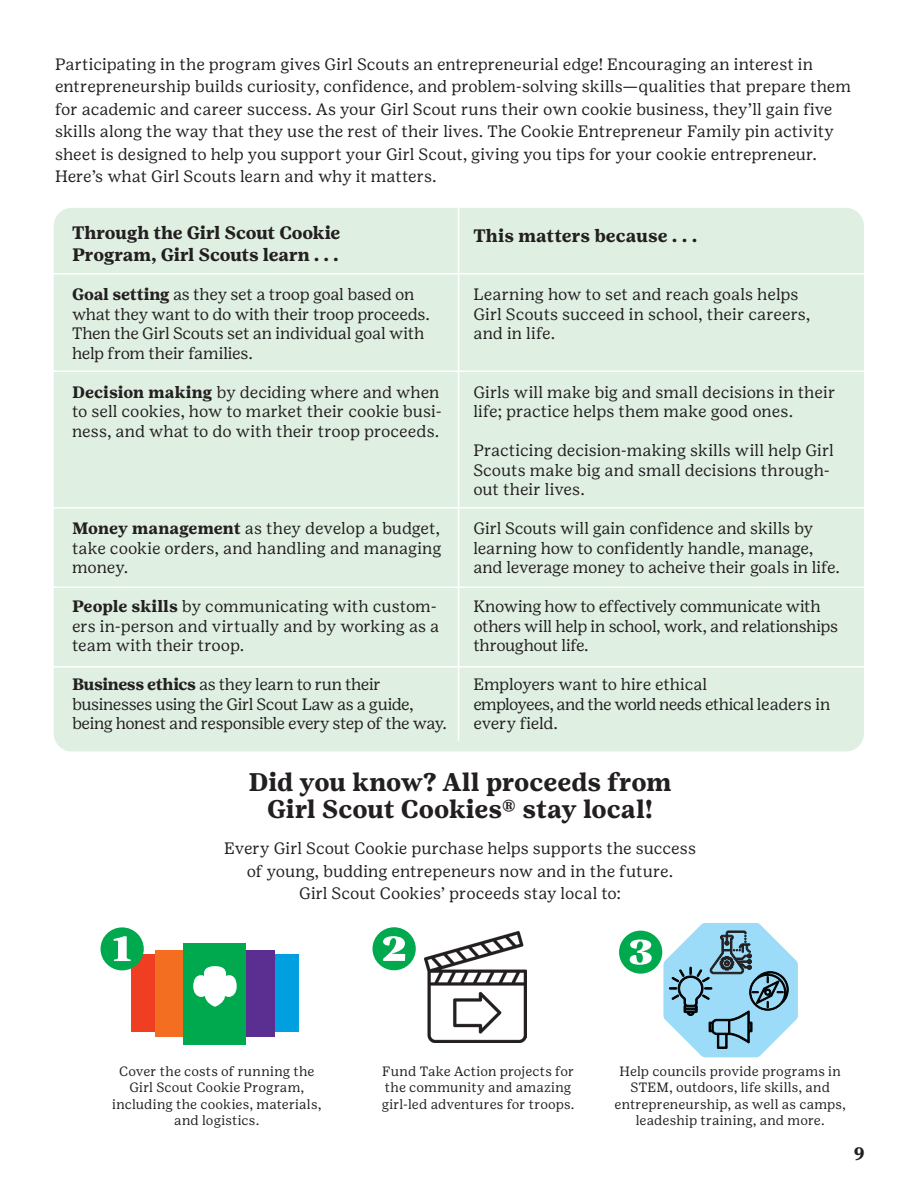
<style>
.page{position:relative;width:918px;height:1188px;background:#fff}
.page>*{position:absolute;margin:0;border:0;box-sizing:border-box;transform-origin:0 0}
.t1{font:700 58.2px "Girl Scout Text";color:#00a84e}
.t2{font:700 25.5px "Girl Scout Text";letter-spacing:-.01em;color:#231f20}
.t3{font:700 18px/21.6px "Girl Scout Text";letter-spacing:-.01em;color:#231f20}
.BODY{font:16.5px/19.5px "Girl Scout Text";letter-spacing:-.01em;color:#231f20}
.BODY-2{font:16.5px/19.5px "Girl Scout Text";letter-spacing:-.03em;color:#231f20}
.t4{font:13.5px/16.5px "Girl Scout Text";letter-spacing:.005em;color:#231f20;text-align:center}
.s1{font-weight:700}
</style>
<div class="page">
<div style="left:54px;top:208px;width:810px;height:543px;background:#dfefe2;border-radius:18px"></div>
<hr style="left:46px;top:273px;width:832px;height:1px;background:#fff">
<hr style="left:46px;top:370px;width:832px;height:2px;background:#fff">
<hr style="left:46px;top:507px;width:832px;height:1px;background:#fff">
<hr style="left:46px;top:586px;width:832px;height:2px;background:#fff">
<hr style="left:458px;top:206px;width:1px;height:535px;background:#fff">
<hr style="left:47px;top:666px;width:831px;height:2px;background:#fff">
<div style="left:250px;top:954px;width:48px;height:78px;background:#009fdf"></div>
<div style="left:132px;top:954px;width:48px;height:78px;background:#ef3e22"></div>
<div style="left:221px;top:950px;width:54px;height:87px;background:#5b2e91"></div>
<div style="left:155px;top:950px;width:54px;height:87px;background:#f36e21"></div>
<div style="left:184px;top:943px;width:62px;height:101px;background:#00a84e"></div>
<svg style="left:193px;top:966px;width:44px;height:41px"></svg>
<div style="left:103px;top:929px;width:39px;height:39px;background:#fff;border-radius:50%"></div>
<img style="left:425px;top:932px;width:101px;height:110px">
<svg style="left:663px;top:923px;width:135px;height:134px"></svg>
<p class="BODY" style="left:55px;top:53px;width:798px;line-height:22.5px">Participating in the program gives Girl Scouts an entrepreneurial edge! Encouraging an interest in entrepreneurship builds curiosity, confidence, and problem-solving skills—qualities that prepare them for academic and career success. As your Girl Scout runs their own cookie business, they’ll gain five skills along the way that they use the rest of their lives. The Cookie Entrepreneur Family pin activity sheet is designed to help you support your Girl Scout, giving you tips for your cookie entrepreneur.<br>Here’s what Girl Scouts learn and why it matters.</p>
<p class="t3" style="left:72px;top:222px;width:270px">Through the Girl Scout Cookie<br>Program, Girl Scouts learn . . .</p>
<p class="BODY" style="left:72px;top:285px;width:359px"><span class="s1">Goal setting</span> as they set a troop goal based on what they want to do with their troop proceeds.<br>Then the Girl Scouts set an individual goal with help from their families.</p>
<p class="BODY" style="left:72px;top:382px;width:372px"><span class="s1">Decision making</span> by deciding where and when to sell cookies, how to market their cookie busi&shy;ness, and what to do with their troop proceeds.</p>
<p class="BODY" style="left:72px;top:519px;width:371px;text-align:justify"><span class="s1">Money management</span> as they develop a budget, take cookie orders, and handling and managing money.</p>
<p class="BODY" style="left:72px;top:597px;width:369px"><span class="s1">People skills</span> by communicating with custom&shy;ers in-person and virtually and by working as a team with their troop.</p>
<p class="BODY-2" style="left:72px;top:675px;width:376px"><span class="s1">Business ethics</span> as they learn to run their businesses using the Girl Scout Law as a guide, being honest and responsible every step of the way.</p>
<p class="t3" style="left:473px;top:224px;width:226px">This matters because . . .</p>
<p class="BODY" style="left:473px;top:285px;width:339px">Learning how to set and reach goals helps<br>Girl Scouts succeed in school, their careers, and in life.</p>
<p class="BODY" style="left:473px;top:382px;width:363px">Girls will make big and small decisions in their life; practice helps them make good ones.</p>
<p class="BODY" style="left:473px;top:441px;width:362px">Practicing decision-making skills will help Girl<br>Scouts make big and small decisions through&shy;out their lives.</p>
<p class="BODY" style="left:473px;top:519px;width:368px">Girl Scouts will gain confidence and skills by learning how to confidently handle, manage, and leverage money to acheive their goals in life.</p>
<p class="BODY-2" style="left:473px;top:597px;width:366px">Knowing how to effectively communicate with others will help in school, work, and relationships throughout life.</p>
<p class="BODY" style="left:473px;top:675px;width:359px">Employers want to hire ethical<br>employees, and the world needs ethical leaders in every field.</p>
<p class="t2" style="left:249px;top:767px;width:425px">Did you know? All proceeds from</p>
<p class="t2" style="left:267px;top:794px;width:387px">Girl Scout Cookies® stay local!</p>
<p class="BODY" style="left:224px;top:837px;width:474px;line-height:22.5px;text-align:center">Every Girl Scout Cookie purchase helps supports the success of young, budding entrepeneurs now and in the future.</p>
<p class="BODY" style="left:299px;top:884px;width:323px">Girl Scout Cookies’ proceeds stay local to:</p>
<p class="t1" style="left:98px;top:915px;width:50px">1</p>
<p class="t1" style="left:370px;top:915px;width:50px">2</p>
<p class="t1" style="left:616px;top:918px;width:50px">3</p>
<p class="t4" style="left:112px;top:1063px;width:211px">Cover the costs of running the<br>Girl Scout Cookie Program, including the cookies, materials, and logistics.</p>
<p class="t4" style="left:382px;top:1063px;width:194px;text-align:left">Fund Take Action projects for the community and amazing girl-led adventures for troops.</p>
<p class="t4" style="left:615px;top:1063px;width:233px">Help councils provide programs in STEM, outdoors, life skills, and entrepreneurship, as well as camps, leadeship training, and more.</p>
<p class="t3" style="left:854px;top:1142px;width:13px">9</p>
</div>
